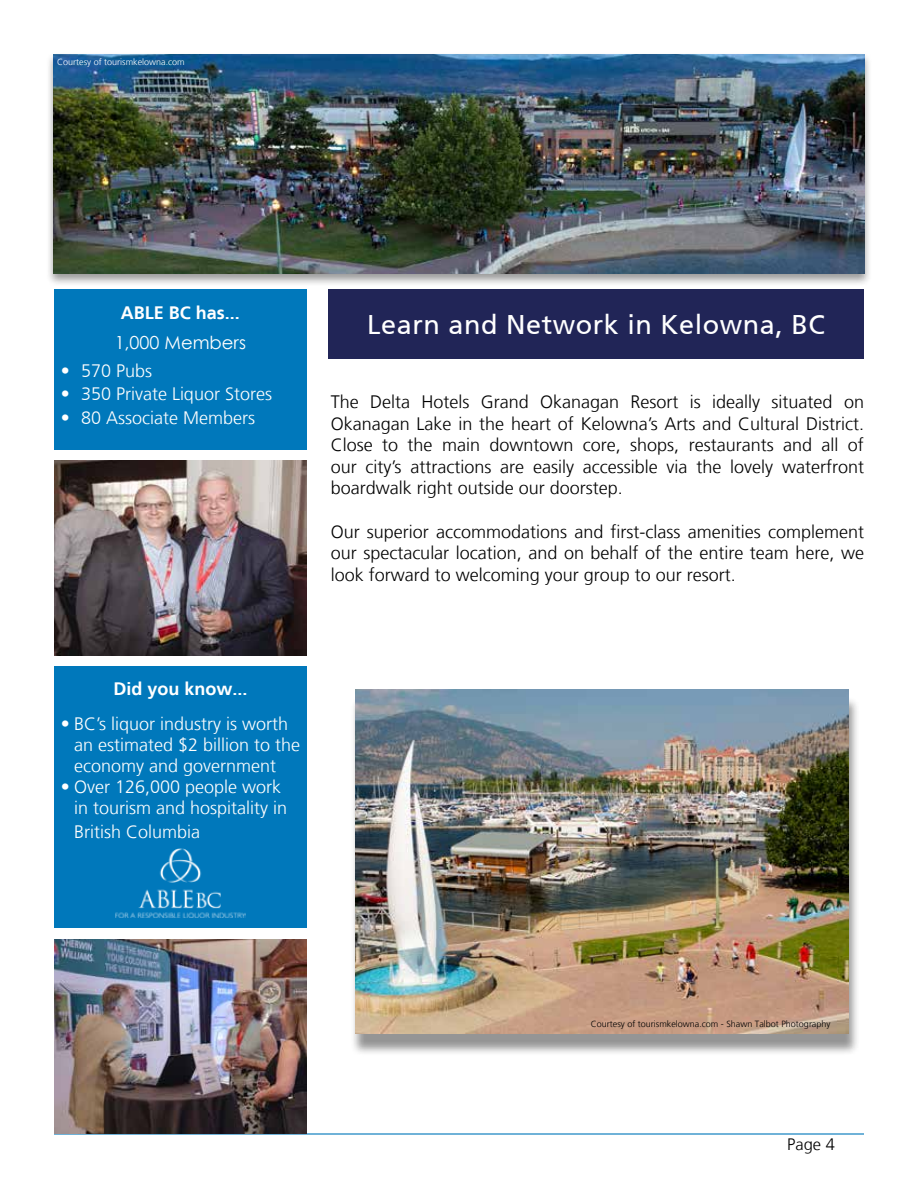
<style>
.page{position:relative;width:918px;height:1188px;background:#fff}
.page>*{position:absolute;margin:0;border:0;box-sizing:border-box;transform-origin:0 0}
.t1{font:27px "Frutiger 55 Roman";letter-spacing:.02em;color:#fff}
.t2{font:300 18px/21.6px "Frutiger";color:#000;text-align:justify}
.t3{font:300 18px/21px "Frutiger";color:#fff}
.t4{font:700 18px "Frutiger LT";color:#fff}
.t5{font:18px "Century Gothic";color:#fff}
.t6{font:300 16.5px "Frutiger";color:#000}
.t7{font:300 9px "Frutiger";color:#000}
.t8{font:300 9px "Frutiger";color:#fff}
</style>
<div class="page">
<hr style="left:54px;top:1133px;width:810px;height:2px;background:#0078bb">
<div style="left:46px;top:52px;width:826px;height:234px;background:#000;opacity:.4"></div>
<img style="left:54px;top:54px;width:810px;height:219px">
<div style="left:350px;top:696px;width:510px;height:360px;background:#000;opacity:.42"></div>
<img style="left:355px;top:690px;width:494px;height:343px">
<div style="left:54px;top:666px;width:253px;height:262px;background:#0078bb"></div>
<img style="left:116px;top:848px;width:129px;height:70px">
<div style="left:54px;top:289px;width:253px;height:161px;background:#0078bb"></div>
<img style="left:54px;top:461px;width:253px;height:194px">
<img style="left:54px;top:939px;width:253px;height:194px">
<div style="left:328px;top:289px;width:536px;height:70px;background:#212557"></div>
<p class="t8" style="left:57px;top:57px;width:129px">Courtesy of tourismkelowna.com</p>
<p class="t4" style="left:121px;top:302px;width:121px">ABLE BC has...</p>
<p class="t5" style="left:115px;top:330px;width:133px">1,000 Members</p>
<p class="t3" style="left:61px;top:361px;width:93px">• 570 Pubs</p>
<p class="t3" style="left:61px;top:383px;width:213px">• 350 Private Liquor Stores</p>
<p class="t3" style="left:61px;top:407px;width:196px">• 80 Associate Members</p>
<h1 class="t1" style="left:367px;top:309px;width:459px">Learn and Network in Kelowna, BC</h1>
<p class="t2" style="left:331px;top:391px;width:535px">The Delta Hotels Grand Okanagan Resort is ideally situated on Okanagan Lake in the heart of Kelowna’s Arts and Cultural District.<br>Close to the main downtown core, shops, restaurants and all of our city’s attractions are easily accessible via the lovely waterfront boardwalk right outside our doorstep.</p>
<p class="t2" style="left:331px;top:521px;width:535px">Our superior accommodations and first-class amenities complement our spectacular location, and on behalf of the entire team here, we look forward to welcoming your group to our resort.</p>
<p class="t4" style="left:113px;top:679px;width:136px">Did you know...</p>
<p class="t3" style="left:74px;top:713px;width:228px;text-indent:-14px">• BC’s liquor industry is worth an estimated $2 billion to the economy and government</p>
<p class="t3" style="left:74px;top:777px;width:215px;text-indent:-14px">• Over 126,000 people work in tourism and hospitality in</p>
<p class="t3" style="left:74px;top:822px;width:128px">British Columbia</p>
<p class="t7" style="left:591px;top:1018px;width:241px">Courtesy of tourismkelowna.com - Shawn Talbot Photography</p>
<p class="t6" style="left:787px;top:1135px;width:49px">Page 4</p>
</div>
